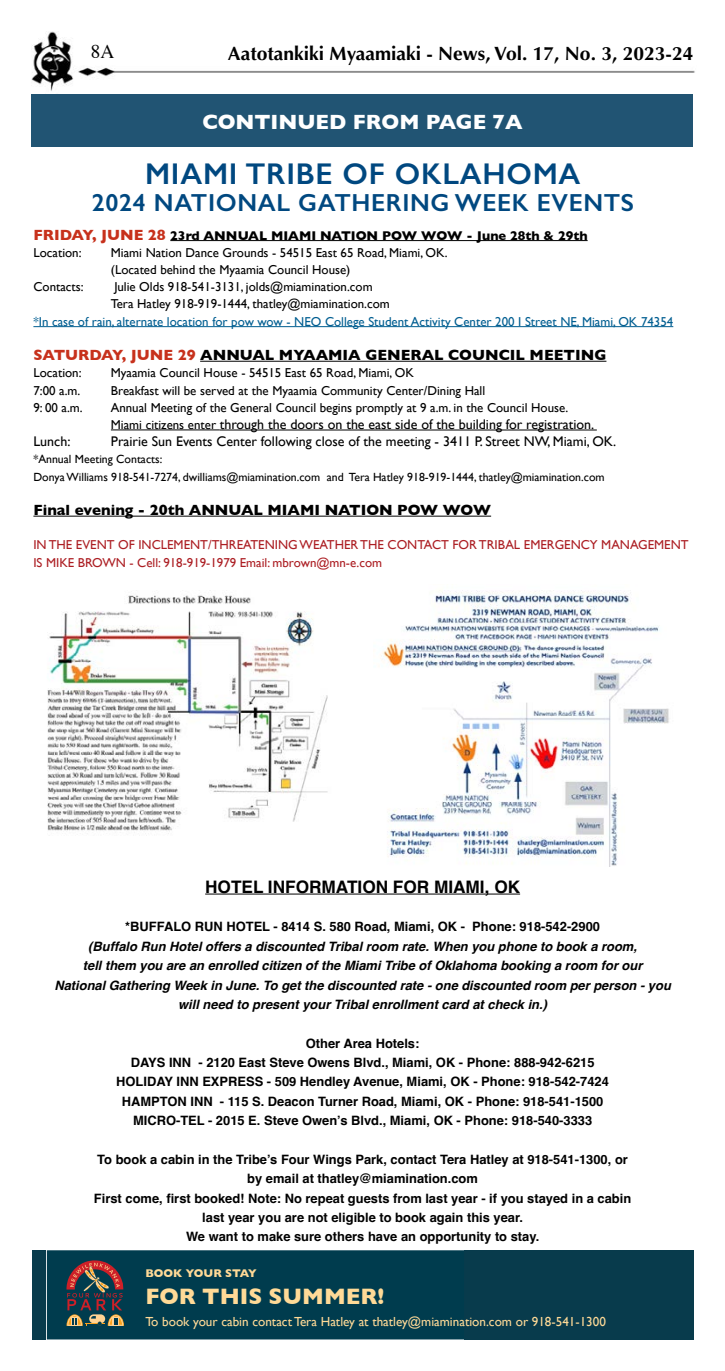
<style>
.page{position:relative;width:725px;height:1371px;background:#fff}
.page>*{position:absolute;margin:0;border:0;box-sizing:border-box;transform-origin:0 0}
.t1{font:600 30.1px "Gill Sans";letter-spacing:.025em;color:#004880}
.t2{font:600 24.76px "Gill Sans";letter-spacing:.025em;color:#004880}
.t3{font:700 22.75px "Gill Sans";color:#ffda97}
.t4{font:700 21px "Gill Sans";color:#fff}
.t5{font:700 19.25px "Optima";color:#000}
.t6{font:19.25px "Times";color:#000}
.t7{font:700 17.24px "Helvetica";color:#000}
.t8{font:700 15.05px "Gill Sans";color:#000}
.t9{font:14px "Gill Sans";color:#000}
.t10{font:13.12px "Gill Sans";color:#ffda97}
.t11{font:700 12.86px/19.3px "Helvetica";color:#000;text-align:center}
.t12{font:12.86px/17.2px "Gill Sans";color:#000}
.t13{font:italic 700 12.86px/19.3px "Helvetica";color:#000;text-align:center}
.t14{font:12.86px/17.2px "Gill Sans";color:#ac1e23}
.t15{font:12.86px "Gill Sans";color:#005e91}
.t16{font:700 12.86px/17.2px "Gill Sans";color:#000}
.t17{font:11.81px/17.2px "Gill Sans";color:#000}
.t18{font:700 11.38px "Gill Sans";color:#ffda97}
.s1{font-size:15.05px;color:#c7311c}
.s2{font-weight:400}
.s3{color:#c7311c}
.s4{font-size:12.86px}
.s5{font-size:10.76px}
</style>
<div class="page">
<img style="left:32px;top:31px;width:663px;height:60px">
<hr style="left:205px;top:893px;width:315px;height:1px;background:#000">
<hr style="left:170px;top:240px;width:417px;height:1px;background:#000">
<hr style="left:33px;top:326px;width:640px;height:1px;background:#005e91">
<hr style="left:200px;top:361px;width:406px;height:1px;background:#000">
<hr style="left:111px;top:429px;width:109px;height:1px;background:#000">
<hr style="left:220px;top:429px;width:376px;height:1px;background:#000">
<hr style="left:33px;top:515px;width:458px;height:1px;background:#000">
<img style="left:380px;top:590px;width:289px;height:276px">
<img style="left:47px;top:590px;width:281px;height:244px">
<div style="left:32px;top:1250px;width:661px;height:89px;background:#083b4c"></div>
<svg style="left:47px;top:1250px;width:417px;height:76px"></svg>
<div style="left:31px;top:95px;width:662px;height:52px;background:#215473"></div>
<h3 class="t6" style="left:91px;top:34px;width:25px">8A</h3>
<h3 class="t5" style="left:228px;top:42px;width:467px">Aatotankiki Myaamiaki - News, Vol. 17, No. 3, 2023-24</h3>
<h3 class="t4" style="left:202px;top:105px;width:321px">CONTINUED FROM PAGE 7A</h3>
<h1 class="t1" style="left:145px;top:155px;width:437px">MIAMI TRIBE OF OKLAHOMA</h1>
<h2 class="t2" style="left:92px;top:187px;width:543px">2024 NATIONAL GATHERING WEEK EVENTS</h2>
<p class="t16" style="left:33px;top:226px;width:555px"><span class="s1">FRIDAY, JUNE 28</span> 23rd ANNUAL MIAMI NATION POW WOW - June 28th &amp; 29th<br><span class="s2">Location:</span></p>
<p class="t12" style="left:111px;top:244px;width:338px">Miami Nation Dance Grounds - 54515 East 65 Road, Miami, OK. (Located behind the Myaamia Council House)</p>
<p class="t12" style="left:33px;top:278px;width:52px">Contacts:</p>
<p class="t12" style="left:111px;top:278px;width:280px">Julie Olds 918-541-3131, jolds@miamination.com<br>Tera Hatley 918-919-1444, thatley@miamination.com</p>
<p class="t15" style="left:33px;top:314px;width:641px">*In case of rain, alternate location for pow wow - NEO College Student Activity Center 200 I Street NE, Miami, OK 74354</p>
<p class="t8" style="left:33px;top:343px;width:574px"><span class="s3">SATURDAY, JUNE 29</span> ANNUAL MYAAMIA GENERAL COUNCIL MEETING</p>
<p class="t12" style="left:33px;top:364px;width:50px">Location:</p>
<p class="t12" style="left:111px;top:364px;width:304px">Myaamia Council House - 54515 East 65 Road, Miami, OK</p>
<p class="t12" style="left:33px;top:381px;width:48px">7:00 a.m.</p>
<p class="t12" style="left:111px;top:381px;width:376px">Breakfast will be served at the Myaamia Community Center/Dining Hall</p>
<p class="t12" style="left:33px;top:398px;width:51px">9: 00 a.m.</p>
<p class="t12" style="left:111px;top:398px;width:459px">Annual Meeting of the General Council begins promptly at 9 a.m. in the Council House.</p>
<p class="t9" style="left:111px;top:416px;width:485px"><span class="s4">Miami citizens enter</span> through the doors on the east side of the building for registration.</p>
<p class="t9" style="left:33px;top:433px;width:38px">Lunch:</p>
<p class="t9" style="left:111px;top:433px;width:506px">Prairie Sun Events Center following close of the meeting - 3411 P. Street NW, Miami, OK.</p>
<p class="t17" style="left:33px;top:450px;width:572px">*Annual Meeting Contacts:<br>Donya Williams 918-541-7274, dwilliams@miamination.com and Tera Hatley 918-919-1444, thatley@miamination.com</p>
<p class="t8" style="left:33px;top:498px;width:624px">Final evening - 20th ANNUAL MIAMI NATION POW WOW <span class="s5">(See Pow Wow Flier on Back)</span></p>
<p class="t14" style="left:33px;top:536px;width:656px">IN THE EVENT OF INCLEMENT/THREATENING WEATHER THE CONTACT FOR TRIBAL EMERGENCY MANAGEMENT<br>IS MIKE BROWN - Cell: 918-919-1979 Email: mbrown@mn-e.com</p>
<h3 class="t7" style="left:205px;top:876px;width:316px">HOTEL INFORMATION FOR MIAMI, OK</h3>
<p class="t11" style="left:125px;top:918px;width:476px">*BUFFALO RUN HOTEL - 8414 S. 580 Road, Miami, OK - Phone: 918-542-2900</p>
<p class="t13" style="left:54px;top:938px;width:618px">(Buffalo Run Hotel offers a discounted Tribal room rate. When you phone to book a room,<br>tell them you are an enrolled citizen of the Miami Tribe of Oklahoma booking a room for our<br>National Gathering Week in June. To get the discounted rate - one discounted room per person - you will need to present your Tribal enrollment card at check in.)</p>
<p class="t11" style="left:116px;top:1034px;width:494px">Other Area Hotels:<br>DAYS INN - 2120 East Steve Owens Blvd., Miami, OK - Phone: 888-942-6215<br>HOLIDAY INN EXPRESS - 509 Hendley Avenue, Miami, OK - Phone: 918-542-7424<br>HAMPTON INN - 115 S. Deacon Turner Road, Miami, OK - Phone: 918-541-1500<br>MICRO-TEL - 2015 E. Steve Owen’s Blvd., Miami, OK - Phone: 918-540-3333</p>
<p class="t11" style="left:94px;top:1150px;width:539px">To book a cabin in the Tribe’s Four Wings Park, contact Tera Hatley at 918-541-1300, or by email at thatley@miamination.com<br>First come, first booked! Note: No repeat guests from last year - if you stayed in a cabin last year you are not eligible to book again this year.<br>We want to make sure others have an opportunity to stay.</p>
<p class="t18" style="left:145px;top:1263px;width:113px">BOOK YOUR STAY</p>
<h3 class="t3" style="left:145px;top:1278px;width:240px">FOR THIS SUMMER!</h3>
<p class="t10" style="left:145px;top:1313px;width:462px">To book your cabin contact Tera Hatley at thatley@miamination.com or 918-541-1300</p>
</div>
